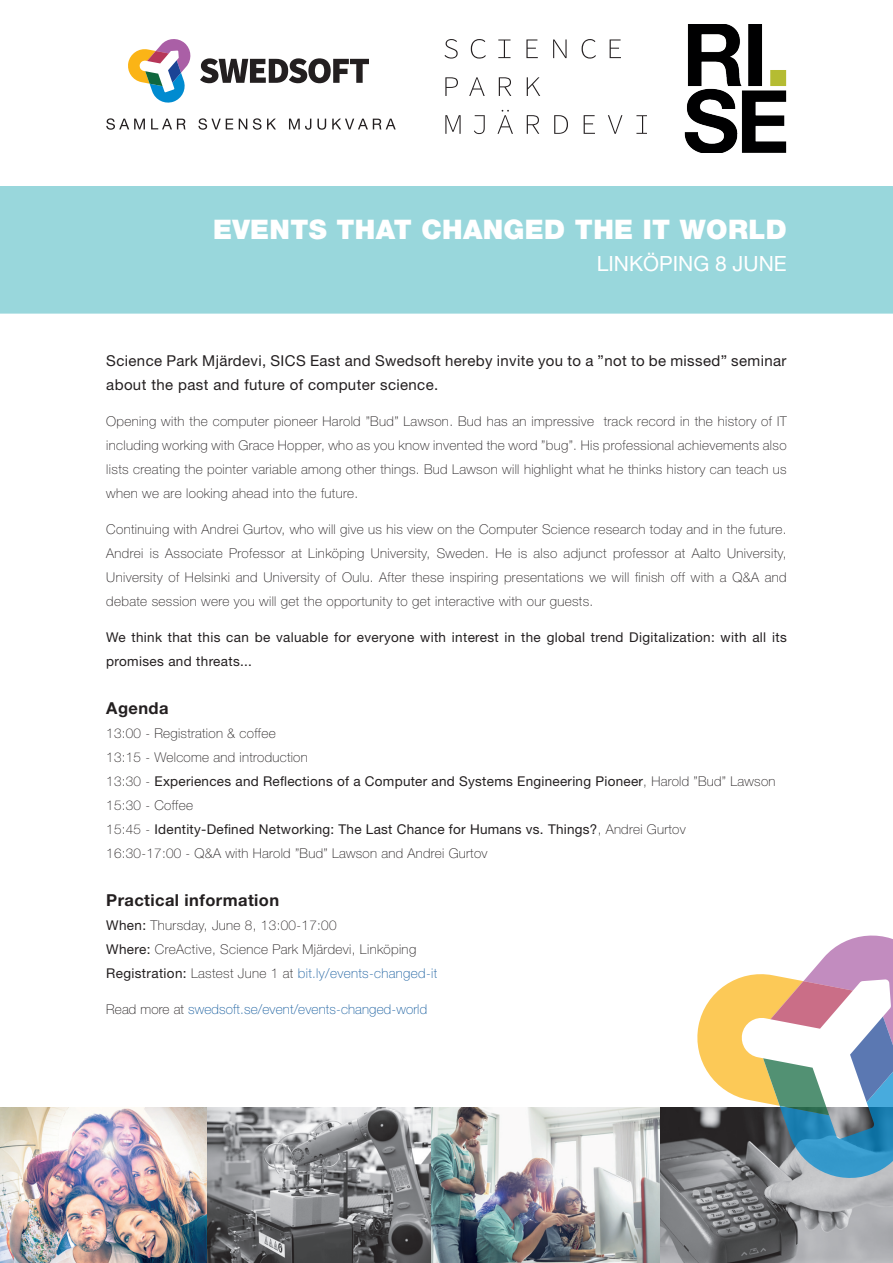
<style>
.page{position:relative;width:893px;height:1263px;background:#fff}
.page>*{position:absolute;margin:0;border:0;box-sizing:border-box;transform-origin:0 0}
.t1{font:900 27px "Helvetica Neue LT Std";letter-spacing:.01em;color:#fff}
.t2{font:21px "Helvetica Neue LT Std";color:#fff}
.t3{font:700 16.5px "Helvetica Neue LT Std";letter-spacing:.025em;color:#231f20}
.t4{font:15px/24px "Helvetica Neue LT Std";letter-spacing:.025em;color:#231f20}
.t5{font:100 13.5px/24px "Helvetica Neue LT Std";letter-spacing:.025em;color:#231f20;text-align:justify}
.t6{font:13.5px/24px "Helvetica Neue LT Std";letter-spacing:.025em;color:#231f20}
.t7{font:100 13.5px "Helvetica Neue LT Std";letter-spacing:.01em;color:#175d9e}
.s1{font-weight:400}
.s2{color:#175d9e}
.s3{color:#231f20}
</style>
<div class="page">
<div style="left:1px;top:187px;width:891px;height:126px;background:#99d7dc"></div>
<div style="left:0;top:186px;width:893px;height:128px;border:2px solid #99d7dc"></div>
<img style="left:207px;top:1108px;width:686px;height:155px">
<img style="left:0;top:1107px;width:207px;height:156px">
<svg style="left:697px;top:935px;width:196px;height:243px"></svg>
<svg style="left:608px;top:115px;width:14px;height:19px"></svg>
<svg style="left:584px;top:115px;width:11px;height:19px"></svg>
<svg style="left:554px;top:115px;width:14px;height:19px"></svg>
<svg style="left:527px;top:115px;width:12px;height:19px"></svg>
<svg style="left:445px;top:115px;width:16px;height:19px"></svg>
<svg style="left:474px;top:115px;width:11px;height:19px"></svg>
<svg style="left:636px;top:115px;width:11px;height:19px"></svg>
<svg style="left:497px;top:110px;width:16px;height:24px"></svg>
<svg style="left:527px;top:77px;width:13px;height:19px"></svg>
<svg style="left:499px;top:77px;width:12px;height:19px"></svg>
<svg style="left:469px;top:77px;width:16px;height:19px"></svg>
<svg style="left:445px;top:77px;width:13px;height:19px"></svg>
<svg style="left:610px;top:39px;width:11px;height:19px"></svg>
<svg style="left:582px;top:39px;width:14px;height:20px"></svg>
<svg style="left:553px;top:39px;width:14px;height:19px"></svg>
<svg style="left:526px;top:39px;width:12px;height:19px"></svg>
<svg style="left:471px;top:39px;width:15px;height:20px"></svg>
<svg style="left:444px;top:39px;width:14px;height:20px"></svg>
<svg style="left:498px;top:40px;width:12px;height:18px"></svg>
<img style="left:684px;top:25px;width:103px;height:128px">
<svg style="left:200px;top:58px;width:169px;height:25px"></svg>
<svg style="left:106px;top:118px;width:39px;height:12px"></svg>
<svg style="left:151px;top:119px;width:35px;height:10px"></svg>
<svg style="left:198px;top:118px;width:35px;height:12px"></svg>
<svg style="left:239px;top:119px;width:8px;height:10px"></svg>
<svg style="left:253px;top:118px;width:23px;height:12px"></svg>
<svg style="left:289px;top:119px;width:22px;height:11px"></svg>
<svg style="left:317px;top:119px;width:9px;height:11px"></svg>
<svg style="left:332px;top:119px;width:64px;height:10px"></svg>
<svg style="left:128px;top:39px;width:63px;height:64px"></svg>
<h1 class="t1" style="left:213px;top:214px;width:575px">EVENTS THAT CHANGED THE IT WORLD</h1>
<h2 class="t2" style="left:597px;top:251px;width:191px">LINKÖPING 8 JUNE</h2>
<p class="t4" style="left:106px;top:348px;width:682px">Science Park Mjärdevi, SICS East and Swedsoft hereby invite you to a ”not to be missed” seminar about the past and future of computer science.</p>
<p class="t5" style="left:106px;top:409px;width:682px">Opening with the computer pioneer Harold ”Bud” Lawson. Bud has an impressive track record in the history of IT including working with Grace Hopper, who as you know invented the word ”bug”. His professional achievements also lists creating the pointer variable among other things. Bud Lawson will highlight what he thinks history can teach us when we are looking ahead into the future.</p>
<p class="t5" style="left:106px;top:517px;width:682px">Continuing with Andrei Gurtov, who will give us his view on the Computer Science research today and in the future.<br>Andrei is Associate Professor at Linköping University, Sweden. He is also adjunct professor at Aalto University, University of Helsinki and University of Oulu. After these inspiring presentations we will finish off with a Q&amp;A and debate session were you will get the opportunity to get interactive with our guests.</p>
<p class="t6" style="left:106px;top:625px;width:682px">We think that this can be valuable for everyone with interest in the global trend Digitalization: with all its promises and threats...</p>
<p class="t3" style="left:106px;top:698px;width:64px">Agenda</p>
<p class="t5" style="left:106px;top:721px;width:671px;text-align:left">13:00 - Registration &amp; coffee<br>13:15 - Welcome and introduction<br>13:30 - <span class="s1">Experiences and Reflections of a Computer and Systems Engineering Pioneer</span>, Harold ”Bud” Lawson 15:30 - Coffee<br>15:45 - <span class="s1">Identity-Defined Networking: The Last Chance for Humans vs. Things?</span>, Andrei Gurtov<br>16:30-17:00 - Q&amp;A with Harold ”Bud” Lawson and Andrei Gurtov</p>
<p class="t3" style="left:106px;top:890px;width:174px">Practical information</p>
<p class="t5" style="left:106px;top:913px;width:332px;text-align:left"><span class="s1">When:</span> Thursday, June 8, 13:00-17:00<br><span class="s1">Where:</span> CreActive, Science Park Mjärdevi, Linköping<br><span class="s1">Registration:</span> Lastest June 1 at <span class="s2">bit.ly/events-changed-it</span></p>
<p class="t7" style="left:106px;top:1001px;width:322px"><span class="s3">Read more at</span> swedsoft.se/event/events-changed-world</p>
</div>
